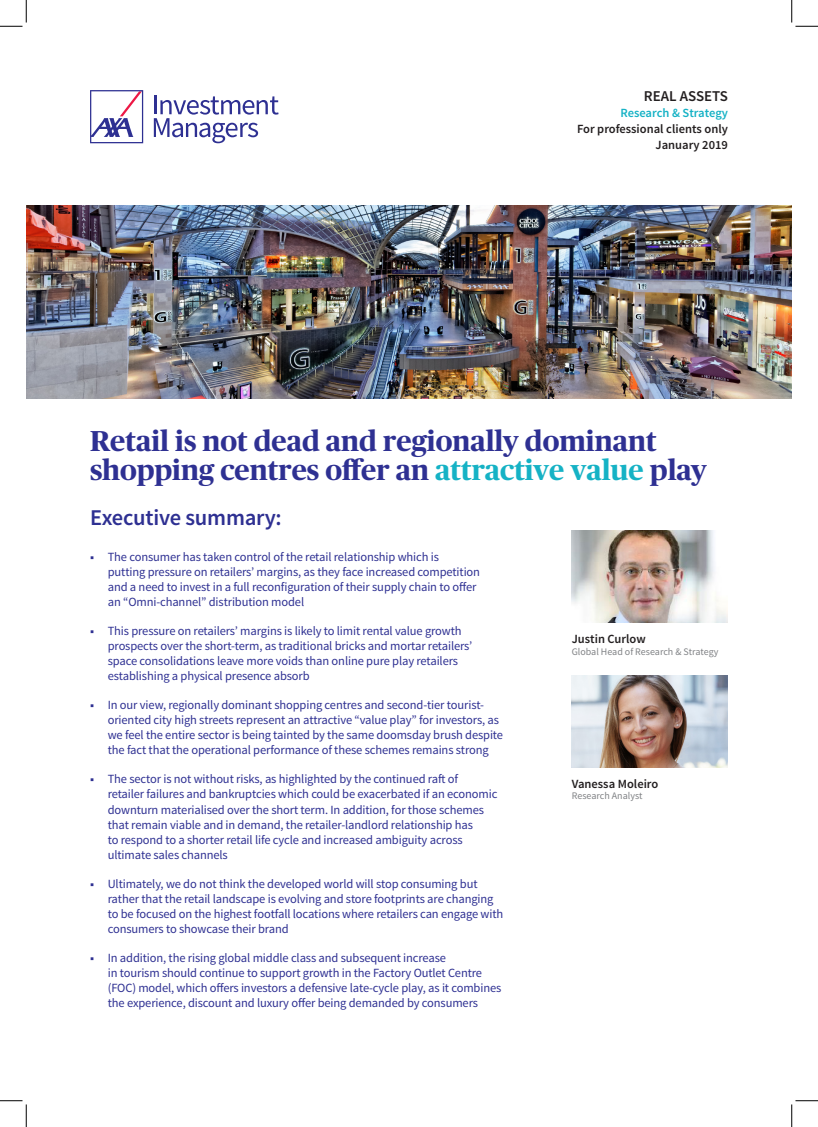
<style>
.page{position:relative;width:818px;height:1127px;background:#fff}
.page>*{position:absolute;margin:0;border:0;box-sizing:border-box;transform-origin:0 0}
.Main_Heading{font:700 28.75px/28.8px "Publico Headline";color:#2e3092}
.Intro_quote{font:600 22.5px "Source Sans Pro";letter-spacing:-.01em;color:#2e3092}
.For_professional{font:600 15px "Source Sans Pro";color:#231f20}
.t1{font:12.5px/15px "Source Sans Pro";letter-spacing:-.01em;color:#2e3092}
.For_professional-2{font:600 12.5px "Source Sans Pro";color:#231f20}
.Body_copy{font:600 12.5px "Source Sans Pro";color:#231f20}
.For_professional-3{font:600 12.5px "Source Sans Pro";letter-spacing:-.005em;color:#15b2c5}
.Source{font:10px "Source Sans Pro";color:#808285}
.s1{color:#15b2c5}
.s2{font-weight:600}
</style>
<div class="page">
<img style="left:572px;top:675px;width:156px;height:92px">
<img style="left:572px;top:530px;width:156px;height:92px">
<img style="left:26px;top:205px;width:766px;height:193px">
<svg style="left:90px;top:90px;width:53px;height:53px"></svg>
<svg style="left:154px;top:95px;width:125px;height:48px"></svg>
<svg style="left:0;top:0;width:27px;height:27px"></svg>
<svg style="left:0;top:1100px;width:27px;height:26px"></svg>
<svg style="left:791px;top:0;width:27px;height:27px"></svg>
<svg style="left:791px;top:1100px;width:27px;height:26px"></svg>
<p class="For_professional" style="left:644px;top:86px;width:85px">REAL ASSETS</p>
<p class="For_professional-3" style="left:620px;top:105px;width:109px">Research &amp; Strategy</p>
<p class="For_professional-2" style="left:577px;top:121px;width:152px">For professional clients only</p>
<p class="For_professional-2" style="left:655px;top:137px;width:74px">January 2019</p>
<p class="Main_Heading" style="left:90px;top:424px;width:618px">Retail is not dead and regionally dominant shopping centres offer an <span class="s1">attractive value</span> play</p>
<p class="Intro_quote" style="left:90px;top:503px;width:193px">Executive summary:</p>
<p class="t1" style="left:108px;top:549px;width:374px;text-indent:-18px"><span class="s2">■</span> The consumer has taken control of the retail relationship which is<br>putting pressure on retailers’ margins, as they face increased competition and a need to invest in a full reconfiguration of their supply chain to offer an “Omni-channel” distribution model</p>
<p class="t1" style="left:108px;top:623px;width:366px;text-indent:-18px"><span class="s2">■</span> This pressure on retailers’ margins is likely to limit rental value growth prospects over the short-term, as traditional bricks and mortar retailers’ space consolidations leave more voids than online pure play retailers establishing a physical presence absorb</p>
<p class="t1" style="left:108px;top:697px;width:397px;text-indent:-18px"><span class="s2">■</span> In our view, regionally dominant shopping centres and second-tier tourist&shy;oriented city high streets represent an attractive “value play” for investors, as we feel the entire sector is being tainted by the same doomsday brush despite the fact that the operational performance of these schemes remains strong</p>
<p class="t1" style="left:108px;top:771px;width:391px;text-indent:-18px"><span class="s2">■</span> The sector is not without risks, as highlighted by the continued raft of retailer failures and bankruptcies which could be exacerbated if an economic downturn materialised over the short term. In addition, for those schemes that remain viable and in demand, the retailer-landlord relationship has<br>to respond to a shorter retail life cycle and increased ambiguity across ultimate sales channels</p>
<p class="t1" style="left:108px;top:876px;width:397px;text-indent:-18px"><span class="s2">■</span> Ultimately, we do not think the developed world will stop consuming but rather that the retail landscape is evolving and store footprints are changing to be focused on the highest footfall locations where retailers can engage with consumers to showcase their brand</p>
<p class="t1" style="left:108px;top:950px;width:395px;text-indent:-18px"><span class="s2">■</span> In addition, the rising global middle class and subsequent increase<br>in tourism should continue to support growth in the Factory Outlet Centre (FOC) model, which offers investors a defensive late-cycle play, as it combines the experience, discount and luxury offer being demanded by consumers</p>
<p class="Body_copy" style="left:572px;top:630px;width:75px">Justin Curlow</p>
<p class="Source" style="left:572px;top:645px;width:148px">Global Head of Research &amp; Strategy</p>
<p class="Body_copy" style="left:572px;top:775px;width:88px">Vanessa Moleiro</p>
<p class="Source" style="left:572px;top:789px;width:72px">Research Analyst</p>
</div>
